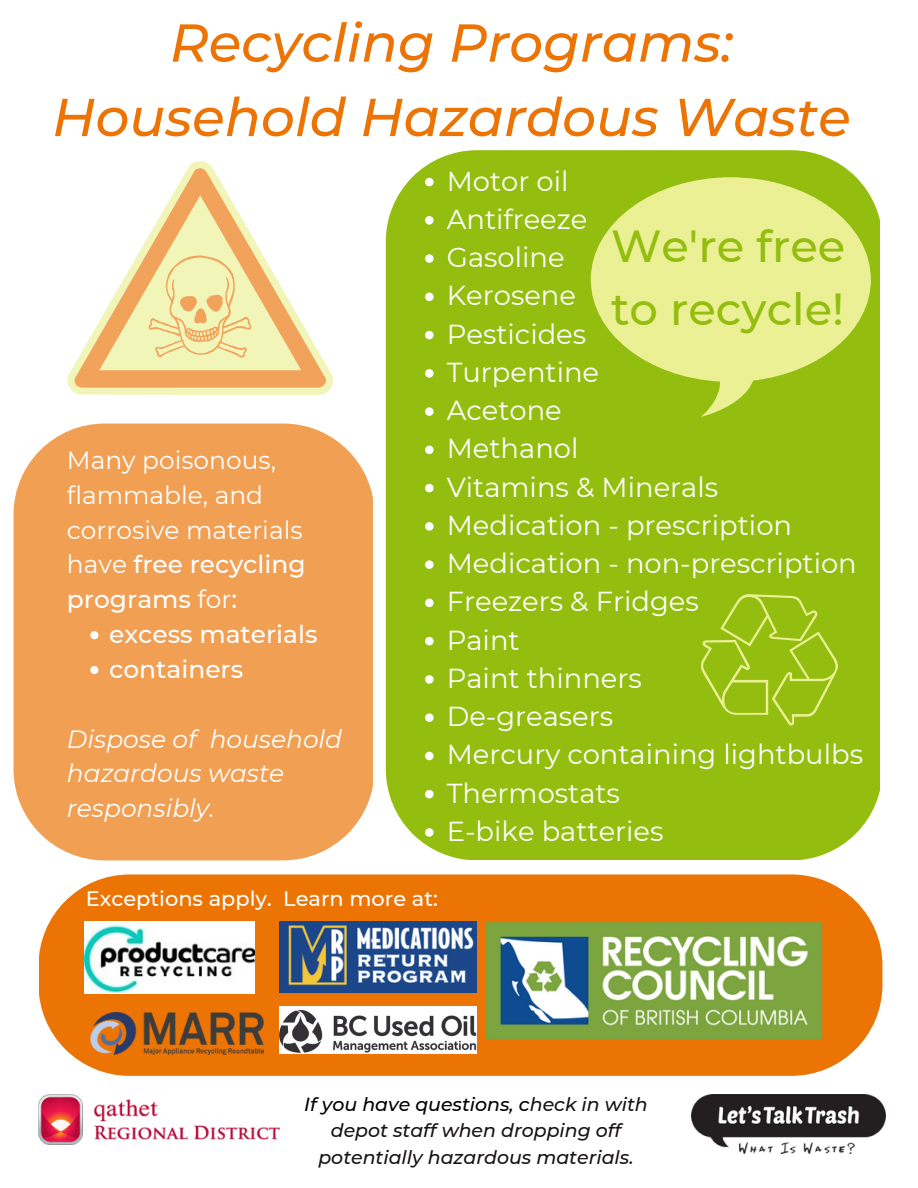
<style>
.page{position:relative;width:918px;height:1188px;background:#fff}
.page>*{position:absolute;margin:0;border:0;box-sizing:border-box;transform-origin:0 0}
.t1{font:italic 500 53.25px/74.4px "Montserrat";color:#ec7405;text-align:center}
.t2{font:500 44.85px/62.4px "Montserrat";color:#94be0f}
.t3{font:27.45px/38.2px "Montserrat";color:#fff}
.t4{font:24.9px/34.8px "Montserrat";color:#fff}
.t5{font:italic 24.9px/34.8px "Montserrat";color:#fff}
.t6{font:500 24.9px/34.8px "Montserrat";color:#fff}
.t7{font:500 21px "Montserrat";color:#fff}
.t8{font:italic 500 18.9px/26.2px "Montserrat";color:#171314;text-align:center}
.s1{font-weight:500}
.s2{color:#000}
</style>
<div class="page">
<img style="left:39px;top:1094px;width:240px;height:51px">
<img style="left:692px;top:1098px;width:193px;height:56px">
<div style="left:386px;top:150px;width:494px;height:703px;background:#94be0f"></div>
<svg style="left:425px;top:178px;width:9px;height:8px"></svg>
<svg style="left:425px;top:216px;width:9px;height:9px"></svg>
<svg style="left:425px;top:254px;width:9px;height:9px"></svg>
<svg style="left:425px;top:293px;width:9px;height:8px"></svg>
<svg style="left:425px;top:331px;width:9px;height:8px"></svg>
<svg style="left:425px;top:369px;width:9px;height:9px"></svg>
<svg style="left:425px;top:407px;width:9px;height:9px"></svg>
<svg style="left:425px;top:446px;width:9px;height:8px"></svg>
<svg style="left:425px;top:484px;width:9px;height:8px"></svg>
<svg style="left:425px;top:522px;width:9px;height:9px"></svg>
<svg style="left:425px;top:560px;width:9px;height:9px"></svg>
<svg style="left:425px;top:599px;width:9px;height:8px"></svg>
<svg style="left:425px;top:637px;width:9px;height:8px"></svg>
<svg style="left:425px;top:675px;width:9px;height:9px"></svg>
<svg style="left:425px;top:713px;width:9px;height:9px"></svg>
<svg style="left:425px;top:752px;width:9px;height:8px"></svg>
<svg style="left:425px;top:790px;width:9px;height:8px"></svg>
<svg style="left:425px;top:828px;width:9px;height:9px"></svg>
<svg style="left:701px;top:594px;width:137px;height:132px;background:#9dc31e"></svg>
<svg style="left:591px;top:177px;width:280px;height:240px;background:#cfe069"></svg>
<div style="left:14px;top:424px;width:359px;height:436px;background:#f19f53"></div>
<svg style="left:67px;top:161px;width:266px;height:234px"></svg>
<svg style="left:74px;top:168px;width:252px;height:220px"></svg>
<svg style="left:149px;top:255px;width:102px;height:103px;background:#f1e2a3"></svg>
<div style="left:39px;top:874px;width:843px;height:202px;background:#ec7405;border-radius:91px"></div>
<img style="left:429px;top:853px;width:454px;height:245px">
<img style="left:280px;top:1007px;width:197px;height:47px">
<img style="left:91px;top:1012px;width:173px;height:42px">
<img style="left:85px;top:921px;width:170px;height:72px">
<img style="left:280px;top:921px;width:197px;height:71px">
<svg style="left:90px;top:631px;width:8px;height:8px"></svg>
<svg style="left:90px;top:666px;width:8px;height:8px"></svg>
<h1 class="t1" style="left:52px;top:5px;width:800px">Recycling Programs:<br>Household Hazardous Waste</h1>
<p class="t4" style="left:67px;top:443px;width:240px">Many poisonous, flammable, and corrosive materials have <span class="s1">free recycling programs</span> for<span class="s1">:</span></p>
<p class="t6" style="left:109px;top:617px;width:210px">excess materials containers</p>
<p class="t5" style="left:67px;top:721px;width:277px">Dispose of household hazardous waste responsibly.</p>
<p class="t3" style="left:447px;top:162px;width:418px">Motor oil<br>Antifreeze<br>Gasoline<br>Kerosene<br>Pesticides<br>Turpentine<br>Acetone<br>Methanol<br>Vitamins &amp; Minerals<br>Medication - prescription<br>Medication - non-prescription<br>Freezers &amp; Fridges<br>Paint<br>Paint thinners<br>De-greasers<br>Mercury containing lightbulbs<br>Thermostats<br>E-bike batteries</p>
<h2 class="t2" style="left:611px;top:215px;width:236px">We're free to recycle!</h2>
<p class="t7" style="left:86px;top:886px;width:353px">Exceptions apply. Learn more at:</p>
<p class="t8" style="left:304px;top:1091px;width:345px"><span class="s2">If you have questions, c</span>heck in with depot staff when dropping off potentially hazardous materials.</p>
</div>
